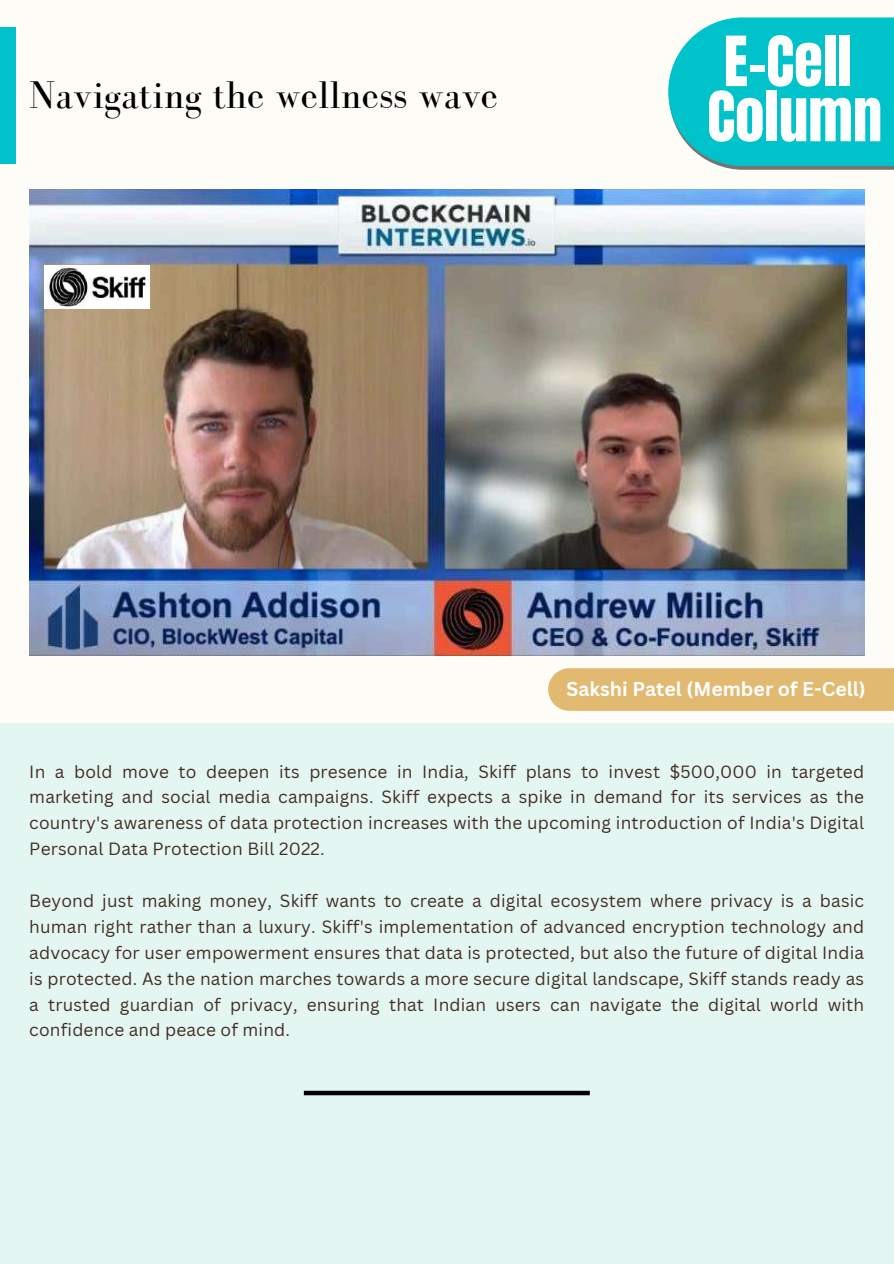
<style>
.page{position:relative;width:894px;height:1264px;background:#fff}
.page>*{position:absolute;margin:0;border:0;box-sizing:border-box;transform-origin:0 0}
.t1{font:58.8px/55.2px "Anton";color:#fff}
.t2{font:39.6px "Bodoni FLF";color:#000}
.t3{font:700 19.5px "Canva Sans";color:#fff}
.t4{font:17.25px/25.8px "Canva Sans";letter-spacing:.01em;color:#422e25;text-align:justify}
</style>
<div class="page">
<div style="left:0;top:0;width:893px;height:1263px;background:#fdfcf7"></div>
<div style="left:0;top:723px;width:893px;height:540px;background:#e4f6f2"></div>
<img style="left:29px;top:189px;width:835px;height:466px">
<svg style="left:668px;top:17px;width:225px;height:153px"></svg>
<div style="left:0;top:27px;width:16px;height:137px;background:#00c2cb"></div>
<div style="left:548px;top:668px;width:345px;height:42px;background:#e1b971"></div>
<div style="left:304px;top:1090px;width:285px;height:5px;background:#000"></div>
<img style="left:45px;top:265px;width:104px;height:43px">
<h2 class="t2" style="left:29px;top:73px;width:470px">Navigating the wellness wave</h2>
<h1 class="t1" style="left:707px;top:35px;width:176px">E-Cell<br>Column</h1>
<p class="t3" style="left:566px;top:675px;width:300px">Sakshi Patel (Member of E-Cell)</p>
<p class="t4" style="left:29px;top:758px;width:836px">In a bold move to deepen its presence in India, Skiff plans to invest $500,000 in targeted marketing and social media campaigns. Skiff expects a spike in demand for its services as the country's awareness of data protection increases with the upcoming introduction of India's Digital Personal Data Protection Bill 2022.</p>
<p class="t4" style="left:29px;top:887px;width:836px">Beyond just making money, Skiff wants to create a digital ecosystem where privacy is a basic human right rather than a luxury. Skiff's implementation of advanced encryption technology and advocacy for user empowerment ensures that data is protected, but also the future of digital India is protected. As the nation marches towards a more secure digital landscape, Skiff stands ready as a trusted guardian of privacy, ensuring that Indian users can navigate the digital world with confidence and peace of mind.</p>
</div>
